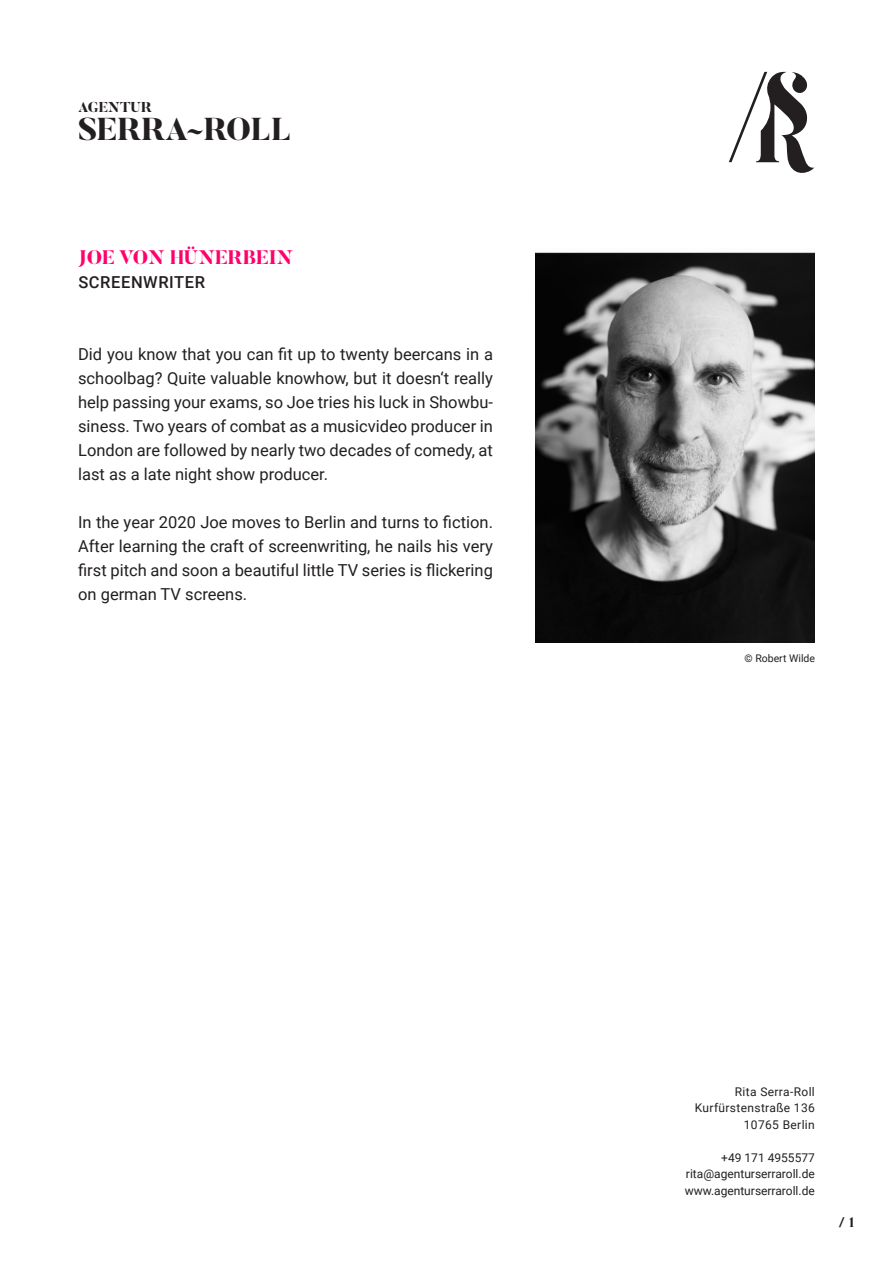
<style>
.page{position:relative;width:893px;height:1263px;background:#fff}
.page>*{position:absolute;margin:0;border:0;box-sizing:border-box;transform-origin:0 0}
.t1{font:800 31.5px "Butler";letter-spacing:-.01em;color:#231f20}
.t2{font:800 19.5px "Butler";color:#ff006d}
.t3{font:16.5px/24px "Roboto";color:#231f20;text-align:justify}
.t4{font:500 16.5px "Roboto";letter-spacing:.035em;color:#231f20}
.t5{font:800 14.25px "Butler";color:#231f20}
.t6{font:800 13.5px "Butler";color:#231f20}
.t7{font:12px/16.5px "Roboto";color:#231f20}
.t8{font:12px "Roboto";letter-spacing:.03em;color:#231f20}
.t9{font:10.5px "Roboto";color:#231f20}
</style>
<div class="page">
<img style="left:535px;top:252px;width:280px;height:390px">
<svg style="left:729px;top:72px;width:85px;height:101px"></svg>
<p class="t5" style="left:78px;top:98px;width:75px">AGENTUR</p>
<p class="t1" style="left:78px;top:109px;width:215px">SERRA~ROLL</p>
<p class="t2" style="left:78px;top:245px;width:216px">JOE VON HÜNERBEIN</p>
<p class="t4" style="left:78px;top:271px;width:128px">SCREENWRITER</p>
<p class="t3" style="left:78px;top:342px;width:416px">Did you know that you can fit up to twenty beercans in a schoolbag? Quite valuable knowhow, but it doesn‘t really help passing your exams, so Joe tries his luck in Showbu&shy;siness. Two years of combat as a musicvideo producer in London are followed by nearly two decades of comedy, at last as a late night show producer.</p>
<p class="t3" style="left:78px;top:510px;width:416px">In the year 2020 Joe moves to Berlin and turns to fiction.<br>After learning the craft of screenwriting, he nails his very first pitch and soon a beautiful little TV series is flickering on german TV screens.</p>
<p class="t9" style="left:745px;top:651px;width:72px">© Robert Wilde</p>
<p class="t8" style="left:735px;top:1083px;width:82px">Rita Serra-Roll</p>
<p class="t8" style="left:695px;top:1099px;width:122px">Kurfürstenstraße 136</p>
<p class="t8" style="left:744px;top:1116px;width:72px">10765 Berlin</p>
<p class="t7" style="left:721px;top:1149px;width:95px">+49 171 4955577</p>
<p class="t7" style="left:685px;top:1165px;width:132px">rita@agenturserraroll.de www.agenturserraroll.de</p>
<p class="t6" style="left:839px;top:1214px;width:17px">/ 1</p>
</div>
